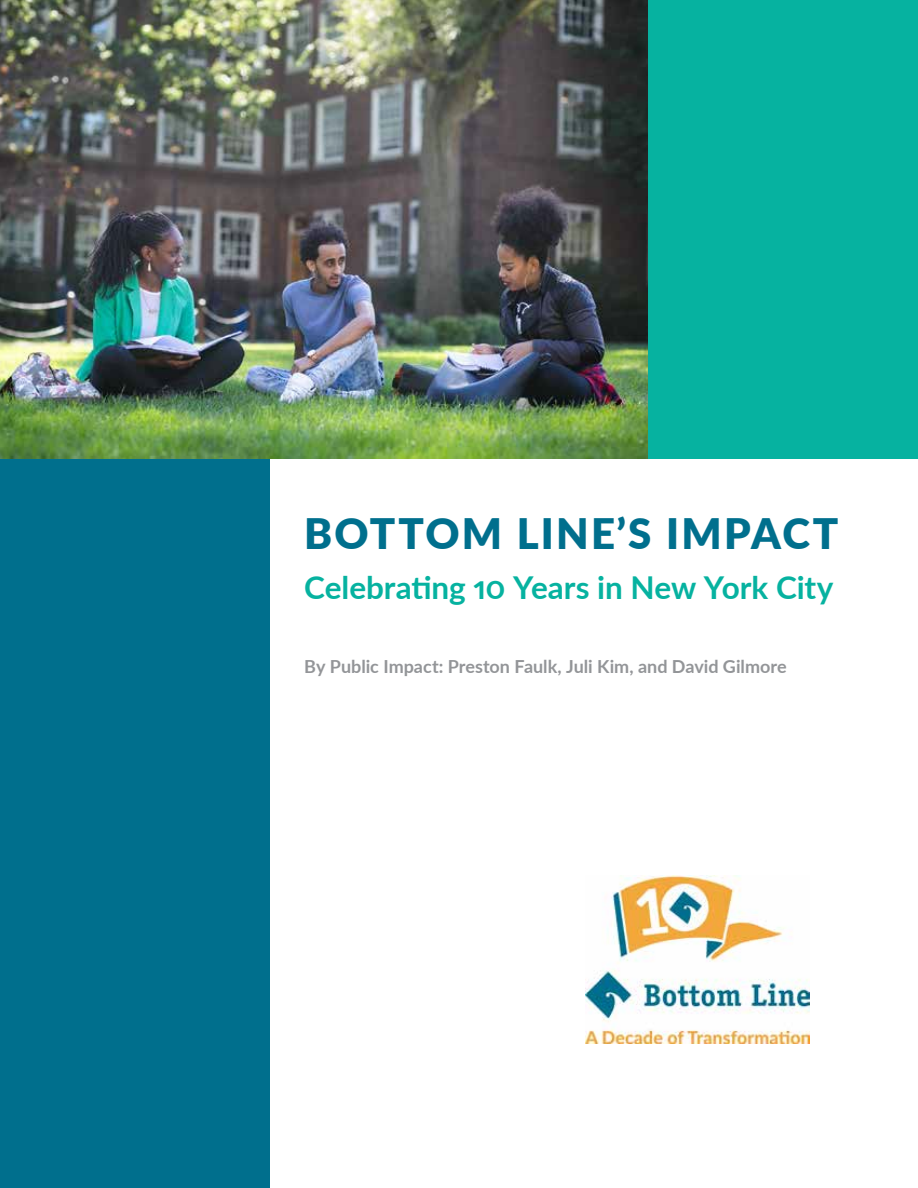
<style>
.page{position:relative;width:918px;height:1188px;background:#fff}
.page>*{position:absolute;margin:0;border:0;box-sizing:border-box;transform-origin:0 0}
.t1{font:900 42px "Lato";letter-spacing:.055em;color:#006f8d}
.t2{font:700 31.5px "Lato";color:#06b2a0}
.t3{font:700 18px "Lato";color:#939598}
</style>
<div class="page">
<div style="left:0;top:0;width:918px;height:459px;background:#06b2a0"></div>
<img style="left:0;top:0;width:648px;height:459px">
<img style="left:585px;top:876px;width:224px;height:168px">
<div style="left:0;top:459px;width:270px;height:729px;background:#006f8d"></div>
<h1 class="t1" style="left:304px;top:502px;width:536px">BOTTOM LINE’S IMPACT</h1>
<h2 class="t2" style="left:304px;top:564px;width:531px">Celebrating 10 Years in New York City</h2>
<p class="t3" style="left:304px;top:653px;width:484px">By Public Impact: Preston Faulk, Juli Kim, and David Gilmore</p>
</div>
